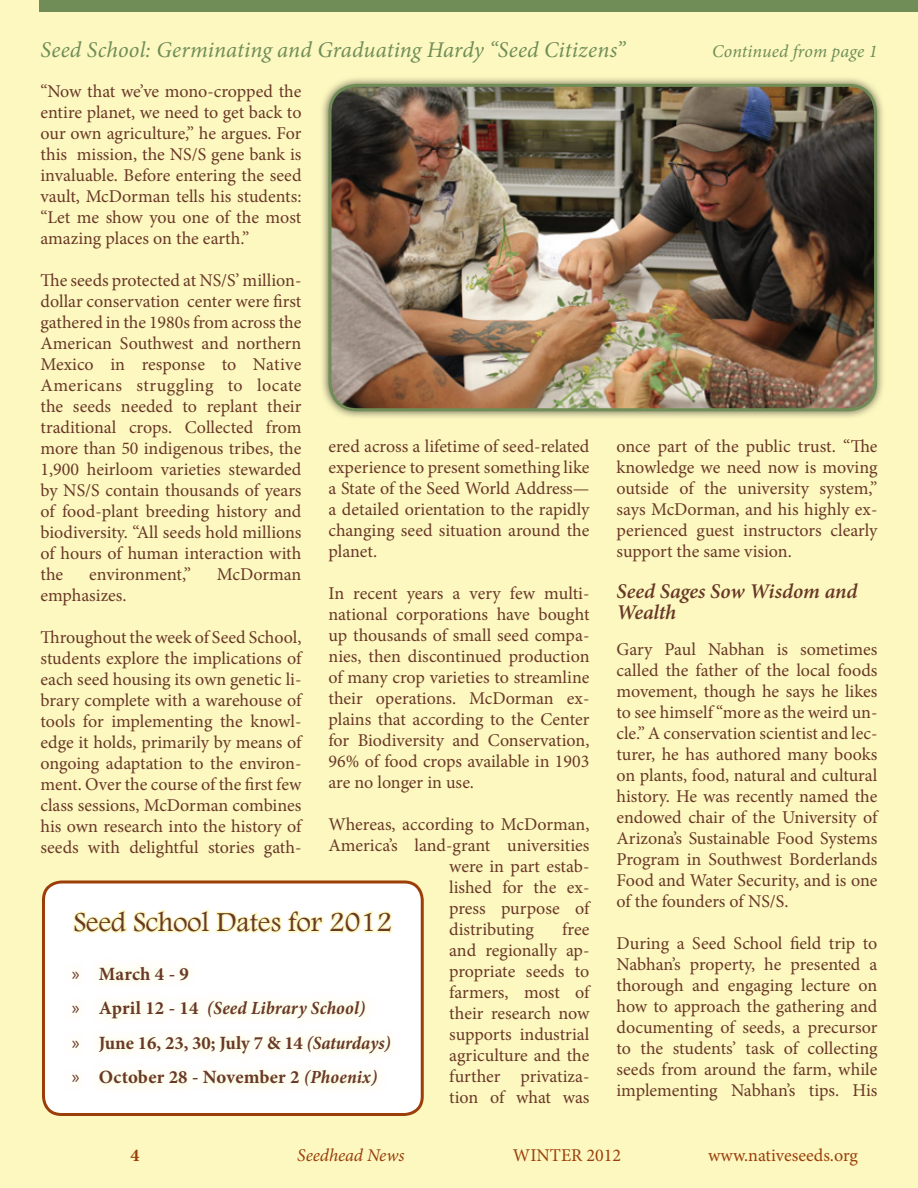
<style>
.page{position:relative;width:918px;height:1188px;background:#fcf8c0}
.page>*{position:absolute;margin:0;border:0;box-sizing:border-box;transform-origin:0 0}
.t1{font:28.5px "Footlight MT Light";color:#693827}
.t2{font:italic 22.5px "Minion Pro";letter-spacing:.005em;color:#708d57}
.t3{font:italic 600 21px/21px "Minion Pro";letter-spacing:-.005em;color:#693827}
.t4{font:700 18.75px/34.5px "Minion Pro";letter-spacing:.005em;color:#693827}
.t5{font:18px/21px "Minion Pro";color:#693827;text-align:justify}
.t6{font:18px "Minion Pro";color:#9c3e0a}
.t7{font:italic 18px "Minion Pro";letter-spacing:.005em;color:#708d57}
.t8{font:italic 18px "Minion Pro";letter-spacing:-.005em;color:#9c3e0a}
.t9{font:700 18px "Minion Pro";color:#9c3e0a}
.s1{font-family:"Myriad Pro";font-weight:400}
.s2{font-style:italic;font-stretch:condensed}
</style>
<div class="page">
<div style="left:39px;top:0;width:879px;height:12px;background:#708d57"></div>
<img style="left:322px;top:78px;width:561px;height:340px">
<img style="left:330px;top:85px;width:546px;height:325px">
<div style="left:328px;top:84px;width:549px;height:327px;border:3px solid #708d57;border-radius:27px"></div>
<svg style="left:42px;top:880px;width:382px;height:236px;background:#f4eae3"></svg>
<img style="left:62px;top:956px;width:336px;height:138px">
<svg style="left:72px;top:907px;width:322px;height:29px"></svg>
<p class="t2" style="left:40px;top:34px;width:586px">Seed School: Germinating and Graduating Hardy “Seed Citizens”</p>
<p class="t7" style="left:712px;top:39px;width:167px">Continued from page 1</p>
<p class="t5" style="left:40px;top:81px;width:263px">“Now that we’ve mono-cropped the entire planet, we need to get back to our own agriculture,” he argues. For this mission, the NS/S gene bank is invaluable. Before entering the seed vault, McDorman tells his students: “Let me show you one of the most amazing places on the earth.”</p>
<p class="t5" style="left:40px;top:270px;width:263px">The seeds protected at NS/S’ million&shy;dollar conservation center were first gathered in the 1980s from across the American Southwest and northern Mexico in response to Native Americans struggling to locate the seeds needed to replant their traditional crops. Collected from more than 50 indigenous tribes, the 1,900 heirloom varieties stewarded by NS/S contain thousands of years of food-plant breeding history and biodiversity. “All seeds hold millions of hours of human interaction with the</p>
<p class="t5" style="left:328px;top:435px;width:263px">ered across a lifetime of seed-related experience to present something like a State of the Seed World Address— a detailed orientation to the rapidly changing seed situation around the planet.</p>
<p class="t5" style="left:328px;top:582px;width:263px">In recent years a very few multi&shy;national corporations have bought up thousands of small seed compa&shy;nies, then discontinued production of many crop varieties to streamline their operations. McDorman ex&shy;plains that according to the Center for Biodiversity and Conservation, 96% of food crops available in 1903 are no longer in use.</p>
<p class="t5" style="left:328px;top:813px;width:263px">Whereas, according to McDorman,</p>
<p class="t5" style="left:328px;top:834px;width:263px">America’s land-grant universities</p>
<p class="t5" style="left:449px;top:855px;width:142px">were in part estab-</p>
<p class="t5" style="left:449px;top:876px;width:142px">lished for the ex-</p>
<p class="t5" style="left:449px;top:897px;width:142px">press purpose of</p>
<p class="t5" style="left:449px;top:918px;width:86px">distributing</p>
<p class="t5" style="left:89px;top:564px;width:103px">environment,”</p>
<p class="t5" style="left:217px;top:564px;width:86px">McDorman</p>
<p class="t5" style="left:40px;top:585px;width:88px">emphasizes.</p>
<p class="t5" style="left:40px;top:627px;width:263px">Throughout the week of Seed School, students explore the implications of each seed housing its own genetic li&shy;brary complete with a warehouse of tools for implementing the knowl&shy;edge it holds, primarily by means of ongoing adaptation to the environ&shy;ment. Over the course of the first few class sessions, McDorman combines his own research into the history of seeds with delightful stories gath-</p>
<h1 class="t1" style="left:73px;top:905px;width:320px">seed school Dates for 2012</h1>
<p class="t5" style="left:449px;top:918px;width:142px;text-indent:113px">free and regionally ap&shy;propriate seeds to farmers, most of their research now supports industrial agriculture and the further privatiza&shy;tion of what was</p>
<p class="t4" style="left:72px;top:956px;width:320px"><span class="s1">»</span> March 4 - 9<br><span class="s1">»</span> April 12 - 14 <span class="s2">(Seed Library School)<br></span><span class="s1">»</span> June 16, 23, 30; July 7 &amp; 14 <span class="s2">(Saturdays) </span><span class="s1">»</span> October 28 - November 2 <span class="s2">(Phoenix)</span></p>
<p class="t5" style="left:616px;top:435px;width:263px">once part of the public trust. “The knowledge we need now is moving outside of the university system,” says McDorman, and his highly ex&shy;perienced guest instructors clearly support the same vision.</p>
<p class="t3" style="left:616px;top:581px;width:242px">Seed Sages Sow Wisdom and<br>Wealth</p>
<p class="t5" style="left:616px;top:639px;width:263px">Gary Paul Nabhan is sometimes called the father of the local foods movement, though he says he likes to see himself “more as the weird un&shy;cle.” A conservation scientist and lec&shy;turer, he has authored many books on plants, food, natural and cultural history. He was recently named the endowed chair of the University of Arizona’s Sustainable Food Systems Program in Southwest Borderlands Food and Water Security, and is one of the founders of NS/S.</p>
<p class="t5" style="left:616px;top:933px;width:263px">During a Seed School field trip to Nabhan’s property, he presented a thorough and engaging lecture on how to approach the gathering and documenting of seeds, a precursor to the students’ task of collecting seeds from around the farm, while implementing Nabhan’s tips. His</p>
<p class="t9" style="left:130px;top:1143px;width:10px">4</p>
<p class="t8" style="left:297px;top:1143px;width:109px">Seedhead News</p>
<p class="t6" style="left:513px;top:1143px;width:110px">WINTER 2012</p>
<p class="t6" style="left:708px;top:1143px;width:151px">www.nativeseeds.org</p>
</div>
